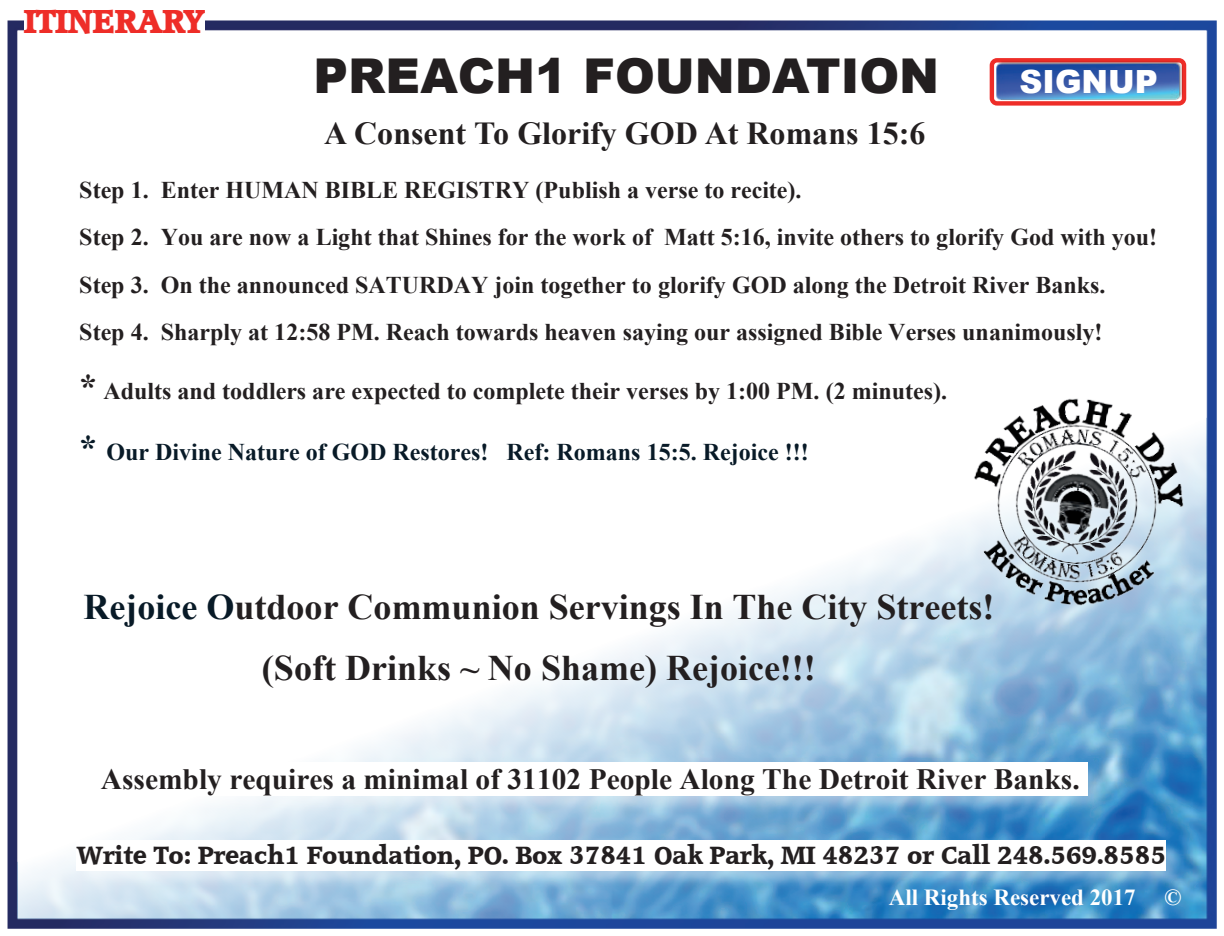
<style>
.page{position:relative;width:1224px;height:936px;background:#fff}
.page>*{position:absolute;margin:0;border:0;box-sizing:border-box;transform-origin:0 0}
.t1{font:900 48px "Arial";color:#231f20}
.t2{font:700 36px/61.4px "Times New Roman";color:#231f20;text-align:center}
.t3{font:700 32px "Times New Roman";color:#231f20}
.t4{font:32px "Accord Heavy SF Bold";color:#ee2d28}
.t5{font:900 32px "Arial";color:#fff}
.t6{font:700 29.4px "Times New Roman";color:#231f20}
.t7{font:700 24px/47.6px "Times New Roman";color:#231f20}
.t8{font:24px "Accord SF Bold";color:#231f20}
.t9{font:700 24px "Times New Roman";color:#081a27}
.t10{font:700 23px "Times New Roman";color:#fff}
.s1{font-size:36px}
.s2{color:#081a27}
</style>
<div class="page">
<img style="left:8px;top:20px;width:1209px;height:909px">
<img style="left:74px;top:837px;width:1123px;height:54px">
<div style="left:77px;top:841px;width:1089px;height:30px;background:#fff"></div>
<img style="left:96px;top:755px;width:1026px;height:64px">
<div style="left:101px;top:762px;width:979px;height:33px;background:#fff"></div>
<div style="left:1080px;top:762px;width:7px;height:33px;background:#fff"></div>
<img style="left:950px;top:377px;width:255px;height:252px">
<div style="left:24px;top:2px;width:181px;height:40px;background:#fff"></div>
<img style="left:995px;top:61px;width:187px;height:39px">
<h3 class="t4" style="left:24px;top:6px;width:182px">ITINERARY</h3>
<h1 class="t1" style="left:314px;top:59px;width:627px">PREACH1 FOUNDATION</h1>
<h3 class="t5" style="left:1020px;top:70px;width:140px">SIGNUP</h3>
<h3 class="t3" style="left:324px;top:122px;width:603px">A Consent To Glorify GOD At Romans 15:6</h3>
<p class="t7" style="left:79px;top:168px;width:1079px">Step 1. Enter HUMAN BIBLE REGISTRY (Publish a verse to recite).<br>Step 2. You are now a Light that Shines for the work of Matt 5:16, invite others to glorify God with you!<br>Step 3. On the announced SATURDAY join together to glorify GOD along the Detroit River Banks.<br>Step 4. Sharply at 12:58 PM. Reach towards heaven saying our assigned Bible Verses unanimously!</p>
<p class="t7" style="left:79px;top:369px;width:869px"><span class="s1">*</span> Adults and toddlers are expected to complete their verses by 1:00 PM. (2 minutes).</p>
<p class="t9" style="left:79px;top:444px;width:731px"><span class="s1">*</span> Our Divine Nature of GOD Restores! Ref: Romans 15:5. Rejoice !!!</p>
<h2 class="t2" style="left:84px;top:580px;width:912px"><span class="s2">Rejoice O</span>utdoor Communion Servings In The City Streets! (Soft Drinks ~ No Shame) Rejoice!!!</h2>
<p class="t6" style="left:101px;top:769px;width:980px">Assembly requires a minimal of 31102 People Along The Detroit River Banks.</p>
<p class="t8" style="left:77px;top:843px;width:1091px">Write To: Preach1 Foundation, PO. Box 37841 Oak Park, MI 48237 or Call 248.569.8585</p>
<p class="t10" style="left:889px;top:889px;width:248px">All Rights Reserved 2017</p>
<p class="t10" style="left:1165px;top:889px;width:19px">©</p>
</div>
